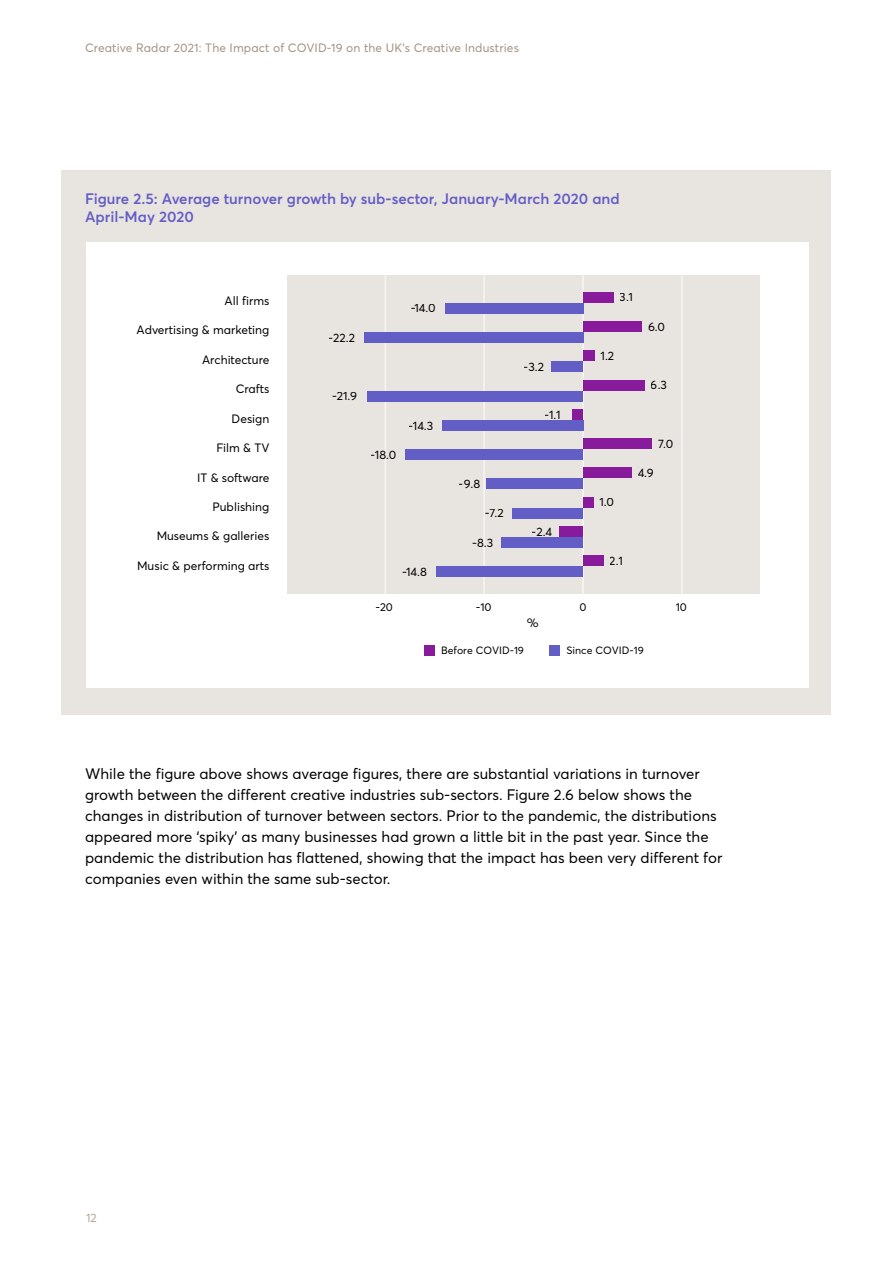
<style>
.page{position:relative;width:893px;height:1263px;background:#fff}
.page>*{position:absolute;margin:0;border:0;box-sizing:border-box;transform-origin:0 0}
.t1{font:15px/21px "Averta";color:#000}
.t2{font:600 15px/18px "Averta";color:#635dc6}
.t3{font:12px "Averta";color:#000}
.t4{font:12px "Averta";letter-spacing:.01em;color:#a39383}
.t5{font:12px "Averta";color:#b4a899}
.t6{font:11.25px "Averta";color:#000}
.t7{font:10.5px "Averta";color:#000}
</style>
<div class="page">
<div style="left:61px;top:170px;width:769px;height:544px;background:#e8e4e0"></div>
<div style="left:86px;top:242px;width:723px;height:446px;background:#fff"></div>
<div style="left:287px;top:275px;width:473px;height:319px;background:#e8e4e0"></div>
<hr style="left:384px;top:275px;width:2px;height:319px;background:#f6f4f3">
<hr style="left:483px;top:275px;width:2px;height:319px;background:#f6f4f3">
<hr style="left:582px;top:275px;width:2px;height:319px;background:#f6f4f3">
<hr style="left:681px;top:275px;width:2px;height:319px;background:#f6f4f3">
<div style="left:424px;top:645px;width:11px;height:11px;background:#881b9c"></div>
<div style="left:550px;top:645px;width:10px;height:11px;background:#635dc6"></div>
<div style="left:437px;top:566px;width:146px;height:11px;background:#635dc6"></div>
<div style="left:583px;top:555px;width:21px;height:11px;background:#881b9c"></div>
<div style="left:501px;top:537px;width:82px;height:11px;background:#635dc6"></div>
<div style="left:559px;top:526px;width:24px;height:11px;background:#881b9c"></div>
<div style="left:512px;top:508px;width:71px;height:11px;background:#635dc6"></div>
<div style="left:583px;top:497px;width:10px;height:11px;background:#881b9c"></div>
<div style="left:487px;top:478px;width:96px;height:11px;background:#635dc6"></div>
<div style="left:583px;top:467px;width:49px;height:11px;background:#881b9c"></div>
<div style="left:405px;top:449px;width:178px;height:11px;background:#635dc6"></div>
<div style="left:583px;top:438px;width:69px;height:11px;background:#881b9c"></div>
<div style="left:442px;top:420px;width:141px;height:11px;background:#635dc6"></div>
<div style="left:573px;top:409px;width:10px;height:11px;background:#881b9c"></div>
<div style="left:367px;top:391px;width:216px;height:10px;background:#635dc6"></div>
<div style="left:583px;top:380px;width:62px;height:11px;background:#881b9c"></div>
<div style="left:551px;top:361px;width:32px;height:11px;background:#635dc6"></div>
<div style="left:583px;top:350px;width:12px;height:11px;background:#881b9c"></div>
<div style="left:364px;top:332px;width:219px;height:11px;background:#635dc6"></div>
<div style="left:583px;top:321px;width:59px;height:11px;background:#881b9c"></div>
<div style="left:445px;top:303px;width:138px;height:11px;background:#635dc6"></div>
<div style="left:583px;top:292px;width:31px;height:11px;background:#881b9c"></div>
<p class="t4" style="left:85px;top:40px;width:435px">Creative Radar 2021: The Impact of COVID-19 on the UK’s Creative Industries</p>
<p class="t2" style="left:85px;top:189px;width:536px">Figure 2.5: Average turnover growth by sub-sector, January-March 2020 and<br>April-May 2020</p>
<p class="t3" style="left:225px;top:293px;width:46px">All firms</p>
<p class="t3" style="left:410px;top:301px;width:27px">-14.0</p>
<p class="t3" style="left:620px;top:290px;width:15px">3.1</p>
<p class="t3" style="left:137px;top:323px;width:134px">Advertising &amp; marketing</p>
<p class="t3" style="left:329px;top:330px;width:28px">-22.2</p>
<p class="t3" style="left:648px;top:319px;width:19px">6.0</p>
<p class="t3" style="left:202px;top:352px;width:69px">Architecture</p>
<p class="t3" style="left:524px;top:359px;width:22px">-3.2</p>
<p class="t3" style="left:601px;top:348px;width:15px">1.2</p>
<p class="t3" style="left:236px;top:382px;width:35px">Crafts</p>
<p class="t3" style="left:332px;top:389px;width:26px">-21.9</p>
<p class="t3" style="left:651px;top:377px;width:18px">6.3</p>
<p class="t3" style="left:232px;top:411px;width:39px">Design</p>
<p class="t3" style="left:409px;top:418px;width:26px">-14.3</p>
<p class="t3" style="left:545px;top:407px;width:17px">-1.1</p>
<p class="t3" style="left:216px;top:440px;width:55px">Film &amp; TV</p>
<p class="t3" style="left:371px;top:447px;width:27px">-18.0</p>
<p class="t3" style="left:658px;top:436px;width:17px">7.0</p>
<p class="t3" style="left:197px;top:470px;width:74px">IT &amp; software</p>
<p class="t3" style="left:459px;top:476px;width:23px">-9.8</p>
<p class="t3" style="left:638px;top:465px;width:18px">4.9</p>
<p class="t3" style="left:212px;top:499px;width:58px">Publishing</p>
<p class="t3" style="left:484px;top:506px;width:21px">-7.2</p>
<p class="t3" style="left:599px;top:495px;width:16px">1.0</p>
<p class="t3" style="left:157px;top:529px;width:114px">Museums &amp; galleries</p>
<p class="t3" style="left:472px;top:535px;width:23px">-8.3</p>
<p class="t3" style="left:532px;top:524px;width:22px">-2.4</p>
<p class="t3" style="left:137px;top:558px;width:134px">Music &amp; performing arts</p>
<p class="t3" style="left:402px;top:564px;width:26px">-14.8</p>
<p class="t3" style="left:610px;top:553px;width:15px">2.1</p>
<p class="t6" style="left:376px;top:600px;width:19px">-20</p>
<p class="t6" style="left:476px;top:600px;width:17px">-10</p>
<p class="t6" style="left:579px;top:600px;width:9px">0</p>
<p class="t6" style="left:676px;top:600px;width:13px">10</p>
<p class="t3" style="left:527px;top:616px;width:13px">%</p>
<p class="t7" style="left:441px;top:644px;width:85px">Before COVID-19</p>
<p class="t7" style="left:566px;top:644px;width:79px">Since COVID-19</p>
<p class="t1" style="left:85px;top:763px;width:639px">While the figure above shows average figures, there are substantial variations in turnover growth between the different creative industries sub-sectors. Figure 2.6 below shows the changes in distribution of turnover between sectors. Prior to the pandemic, the distributions appeared more ‘spiky’ as many businesses had grown a little bit in the past year. Since the pandemic the distribution has flattened, showing that the impact has been very different for companies even within the same sub-sector.</p>
<p class="t5" style="left:86px;top:1210px;width:12px">12</p>
</div>
